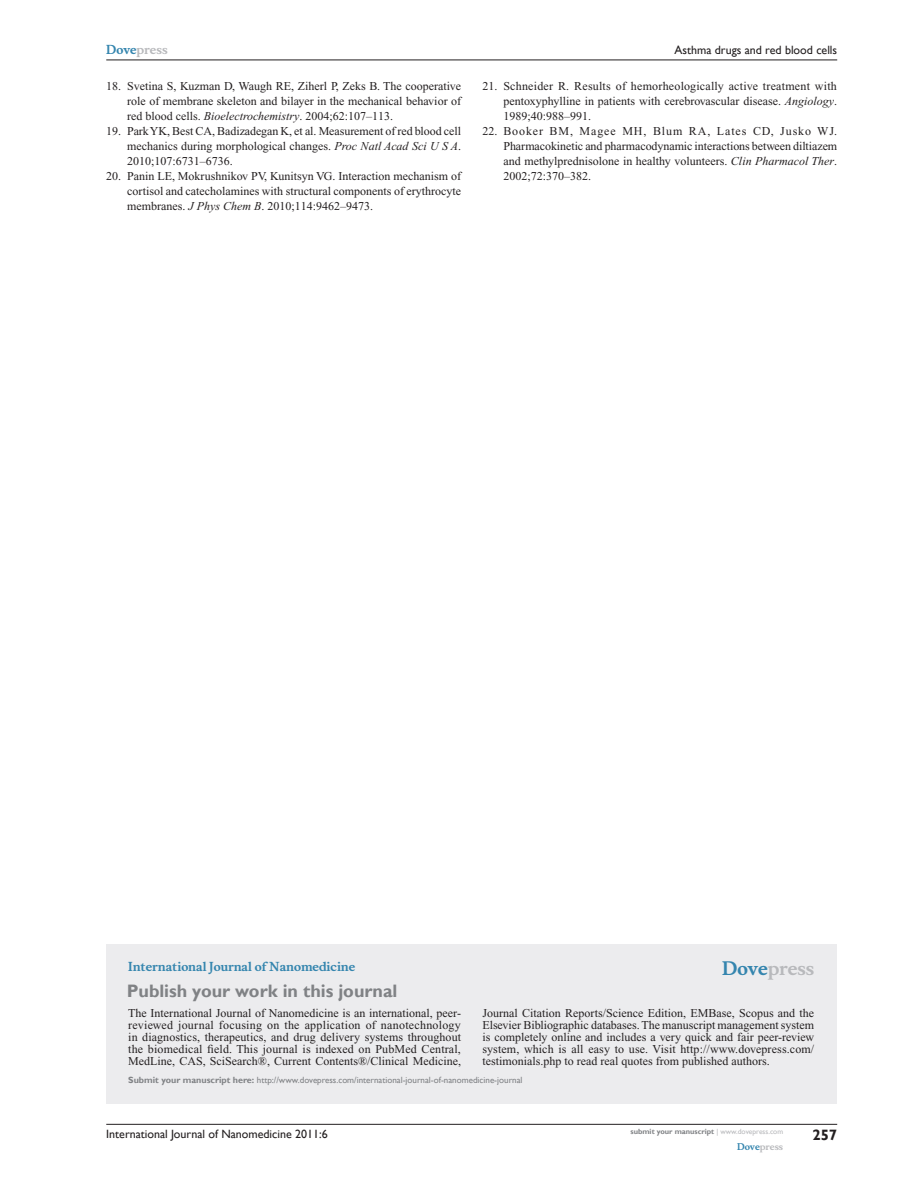
<style>
.page{position:relative;width:918px;height:1188px;background:#fff}
.page>*{position:absolute;margin:0;border:0;box-sizing:border-box;transform-origin:0 0}
.t1{font:700 18px "Gill Sans";color:#808285}
.t2{font:700 18px "Musee";color:#b8b9bc}
.t3{font:700 15px "Gill Sans";color:#231f20}
.t4{font:12px/15px "Times New Roman";color:#231f20;text-align:justify}
.t5{font:12px "Gill Sans";color:#231f20}
.t6{font:700 12px "Musee";color:#3485ae}
.t7{font:700 12px "Musee";color:#b8b9bc}
.t8{font:9px "Gill Sans";color:#808285}
.t9{font:700 9px "Musee";color:#b8b9bc}
.t10{font:700 7.5px "Gill Sans";color:#808285}
.s1{color:#3485ae}
.s2{font-style:italic}
.s3{font-weight:700}
.s4{font-weight:400;color:#b8b9bc}
</style>
<div class="page">
<div style="left:106px;top:944px;width:731px;height:159px;background:#ececee"></div>
<hr style="left:106px;top:1124px;width:731px;height:1px;background:#231f20">
<hr style="left:106px;top:60px;width:731px;height:1px;background:#231f20">
<p class="t7" style="left:106px;top:43px;width:63px"><span class="s1">Dove</span>press</p>
<p class="t4" style="left:127px;top:79px;width:335px;text-indent:-21px">18. Svetina S, Kuzman D, Waugh RE, Ziherl P, Zeks B. The cooperative role of membrane skeleton and bilayer in the mechanical behavior of red blood cells. <span class="s2">Bioelectrochemistry</span>. 2004;62:107–113.</p>
<p class="t4" style="left:127px;top:124px;width:335px;text-indent:-21px">19. Park YK, Best CA, Badizadegan K, et al. Measurement of red blood cell mechanics during morphological changes. <span class="s2">Proc Natl Acad Sci U S A</span>.<br>2010;107:6731–6736.</p>
<p class="t4" style="left:127px;top:169px;width:335px;text-indent:-21px">20. Panin LE, Mokrushnikov PV, Kunitsyn VG. Interaction mechanism of cortisol and catecholamines with structural components of erythrocyte membranes. <span class="s2">J Phys Chem B</span>. 2010;114:9462–9473.</p>
<p class="t5" style="left:674px;top:43px;width:164px">Asthma drugs and red blood cells</p>
<p class="t4" style="left:503px;top:79px;width:335px;text-indent:-21px">21. Schneider R. Results of hemorheologically active treatment with pentoxyphylline in patients with cerebrovascular disease. <span class="s2">Angiology</span>.<br>1989;40:988–991.</p>
<p class="t4" style="left:503px;top:124px;width:335px;text-indent:-21px">22. Booker BM, Magee MH, Blum RA, Lates CD, Jusko WJ.<br>Pharmacokinetic and pharmacodynamic interactions between diltiazem and methylprednisolone in healthy volunteers. <span class="s2">Clin Pharmacol Ther</span>.<br>2002;72:370–382.</p>
<p class="t6" style="left:128px;top:959px;width:228px">International Journal of Nanomedicine</p>
<h1 class="t1" style="left:127px;top:980px;width:272px">Publish your work in this journal</h1>
<h1 class="t2" style="left:722px;top:958px;width:94px"><span class="s1">Dove</span>press</h1>
<p class="t4" style="left:128px;top:1007px;width:334px;line-height:12px">The International Journal of Nanomedicine is an international, peer&shy;reviewed journal focusing on the application of nanotechnology in diagnostics, therapeutics, and drug delivery systems throughout the biomedical field. This journal is indexed on PubMed Central, MedLine, CAS, SciSearch®, Current Contents®/Clinical Medicine,</p>
<p class="t4" style="left:482px;top:1007px;width:333px;line-height:12px">Journal Citation Reports/Science Edition, EMBase, Scopus and the Elsevier Bibliographic databases. The manuscript management system is completely online and includes a very quick and fair peer-review system, which is all easy to use. Visit http://www.dovepress.com/ testimonials.php to read real quotes from published authors.</p>
<p class="t8" style="left:128px;top:1075px;width:396px"><span class="s3">Submit your manuscript here:</span> http://www.dovepress.com/international-journal-of-nanomedicine-journal</p>
<p class="t5" style="left:106px;top:1127px;width:223px">International Journal of Nanomedicine 2011:6</p>
<p class="t10" style="left:631px;top:1127px;width:154px">submit your manuscript <span class="s4">| www.dovepress.com</span></p>
<p class="t9" style="left:737px;top:1141px;width:48px"><span class="s1">Dove</span>press</p>
<p class="t3" style="left:812px;top:1126px;width:26px">257</p>
</div>
